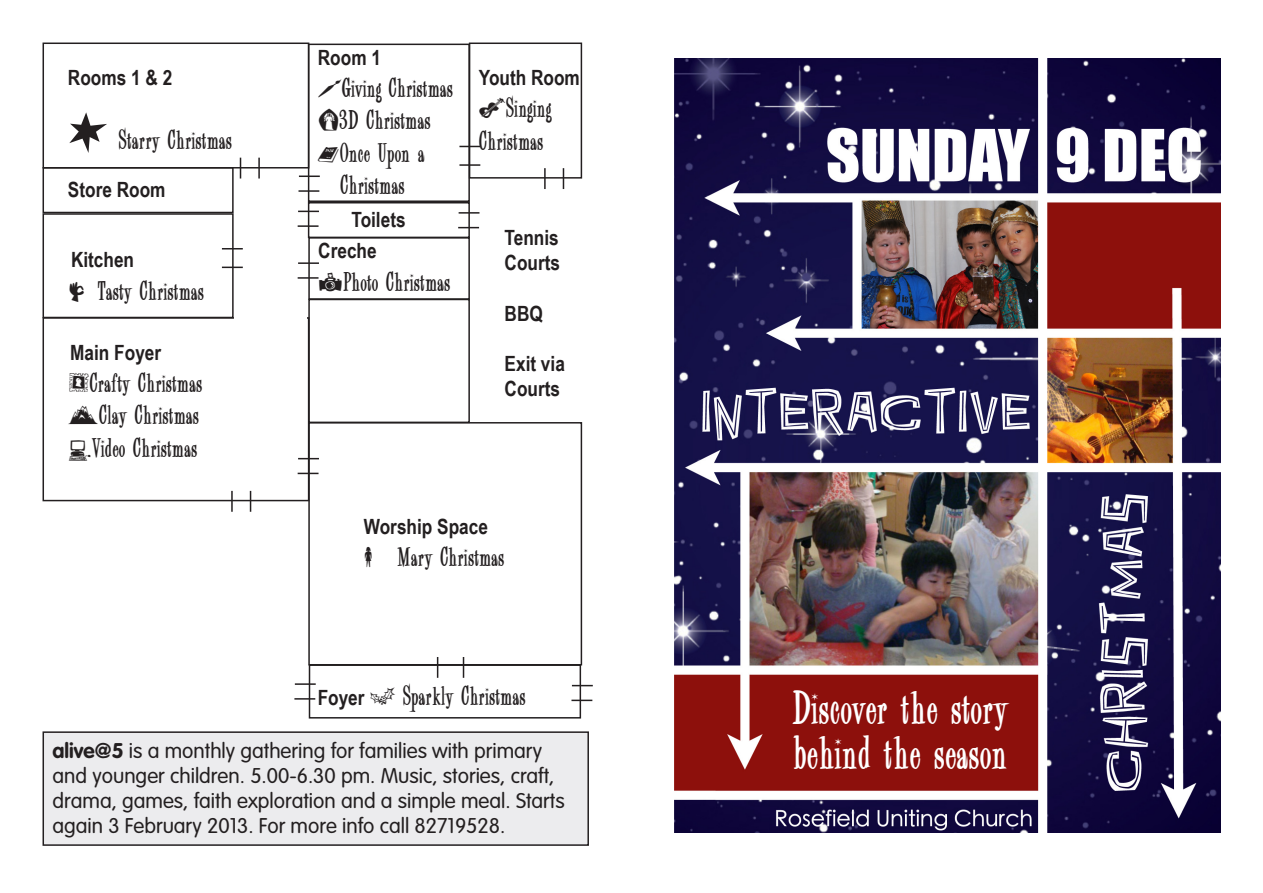
<style>
.page{position:relative;width:1263px;height:893px;background:#fff}
.page>*{position:absolute;margin:0;border:0;box-sizing:border-box;transform-origin:0 0}
.t1{font:48px/45px "Big Flirt";color:#fff}
.Activity_Title{font:27px/32.4px "Big Flirt";color:#231f20;text-align:center}
.t2{font:300 21px/25.2px "VAG Rounded";color:#231f20}
.Room_Titles{font:700 21px "Arial Narrow";color:#231f20}
.s1{font-family:"Speed Bump Pi Left";font-size:54px}
.s2{font-family:"Speed Bump Pi Left"}
.s3{font-family:"Speed Bump Pi Right"}
.s4{font-family:"Arial Narrow";font-weight:700;font-size:21px}
.s5{font-weight:700}
</style>
<div class="page">
<img style="left:674px;top:59px;width:546px;height:773px">
<div style="left:43px;top:732px;width:545px;height:113px;background:#ececee"></div>
<div style="left:43px;top:731px;width:546px;height:115px;border:2px solid #231f20"></div>
<div style="left:308px;top:422px;width:274px;height:243px;border:2px solid #231f20"></div>
<div style="left:43px;top:317px;width:266px;height:184px;border:2px solid #231f20"></div>
<div style="left:43px;top:213px;width:191px;height:105px;border:2px solid #231f20"></div>
<div style="left:43px;top:43px;width:266px;height:126px;border:2px solid #231f20"></div>
<div style="left:308px;top:237px;width:162px;height:63px;border:2px solid #231f20"></div>
<div style="left:308px;top:202px;width:162px;height:36px;border:2px solid #231f20"></div>
<div style="left:43px;top:167px;width:191px;height:46px;border:2px solid #231f20"></div>
<div style="left:308px;top:44px;width:162px;height:158px;border:2px solid #231f20"></div>
<div style="left:469px;top:43px;width:113px;height:136px;border:2px solid #231f20"></div>
<div style="left:309px;top:664px;width:272px;height:54px;border:2px solid #231f20"></div>
<svg style="left:463px;top:657px;width:1px;height:21px"></svg>
<svg style="left:437px;top:657px;width:1px;height:21px"></svg>
<svg style="left:222px;top:248px;width:21px;height:1px"></svg>
<svg style="left:222px;top:267px;width:21px;height:1px"></svg>
<div style="left:308px;top:299px;width:162px;height:124px;border:2px solid #231f20"></div>
<svg style="left:299px;top:176px;width:21px;height:1px"></svg>
<svg style="left:459px;top:146px;width:21px;height:1px"></svg>
<hr style="left:459px;top:164px;width:21px;height:2px;background:#231f20">
<svg style="left:240px;top:158px;width:1px;height:21px"></svg>
<hr style="left:258px;top:158px;width:2px;height:21px;background:#231f20">
<hr style="left:544px;top:168px;width:2px;height:21px;background:#231f20">
<svg style="left:563px;top:168px;width:1px;height:21px"></svg>
<hr style="left:298px;top:190px;width:21px;height:2px;background:#231f20">
<svg style="left:298px;top:211px;width:21px;height:1px"></svg>
<hr style="left:298px;top:225px;width:21px;height:2px;background:#231f20">
<hr style="left:298px;top:262px;width:21px;height:2px;background:#231f20">
<hr style="left:298px;top:277px;width:21px;height:2px;background:#231f20">
<svg style="left:298px;top:458px;width:21px;height:1px"></svg>
<svg style="left:298px;top:473px;width:21px;height:1px"></svg>
<hr style="left:231px;top:491px;width:2px;height:21px;background:#231f20">
<svg style="left:250px;top:491px;width:1px;height:21px"></svg>
<hr style="left:459px;top:212px;width:20px;height:2px;background:#231f20">
<svg style="left:458px;top:227px;width:21px;height:1px"></svg>
<div style="left:234px;top:307px;width:73px;height:34px;background:#fff"></div>
<hr style="left:295px;top:683px;width:21px;height:2px;background:#231f20">
<hr style="left:294px;top:698px;width:21px;height:2px;background:#231f20">
<svg style="left:572px;top:685px;width:21px;height:1px"></svg>
<svg style="left:571px;top:700px;width:21px;height:1px"></svg>
<p class="Room_Titles" style="left:68px;top:61px;width:106px">Rooms 1 &amp; 2</p>
<p class="Activity_Title" style="left:68px;top:126px;width:165px"><span class="s1">*</span> Starry Christmas</p>
<p class="Room_Titles" style="left:68px;top:173px;width:99px">Store Room</p>
<p class="Room_Titles" style="left:71px;top:244px;width:65px">Kitchen</p>
<p class="Activity_Title" style="left:69px;top:276px;width:137px"><span class="s2">Ø</span> Tasty Christmas</p>
<p class="Room_Titles" style="left:70px;top:336px;width:92px">Main Foyer</p>
<p class="Activity_Title" style="left:68px;top:368px;width:136px"><span class="s2">:</span>Crafty Christmas</p>
<p class="Activity_Title" style="left:68px;top:401px;width:132px"><span class="s2">ú</span>Clay Christmas</p>
<p class="Activity_Title" style="left:68px;top:433px;width:131px"><span class="s2">»</span>Video Christmas</p>
<p class="Room_Titles" style="left:318px;top:41px;width:65px">Room 1</p>
<p class="Activity_Title" style="left:318px;top:73px;width:137px"><span class="s2">P</span>Giving Christmas</p>
<p class="Activity_Title" style="left:318px;top:106px;width:114px"><span class="s2">ô</span>3D Christmas</p>
<p class="Activity_Title" style="left:318px;top:138px;width:108px"><span class="s2">b</span>Once Upon a<br>Christmas</p>
<p class="Room_Titles" style="left:351px;top:204px;width:56px">Toilets</p>
<p class="Room_Titles" style="left:318px;top:235px;width:60px">Creche</p>
<p class="Activity_Title" style="left:318px;top:267px;width:134px"><span class="s3">û</span>Photo Christmas</p>
<p class="Room_Titles" style="left:479px;top:62px;width:103px">Youth Room</p>
<p class="Activity_Title" style="left:479px;top:94px;width:74px;text-align:left"><span class="s2">æ</span>Singing<br>Christmas</p>
<p class="Room_Titles" style="left:505px;top:222px;width:56px">Tennis</p>
<p class="Room_Titles" style="left:505px;top:247px;width:57px">Courts</p>
<p class="Room_Titles" style="left:505px;top:297px;width:40px">BBQ</p>
<p class="Room_Titles" style="left:505px;top:348px;width:62px">Exit via</p>
<p class="Room_Titles" style="left:505px;top:373px;width:57px">Courts</p>
<p class="Room_Titles" style="left:364px;top:510px;width:126px">Worship Space</p>
<p class="Activity_Title" style="left:364px;top:543px;width:142px"><span class="s2">,</span> Mary Christmas</p>
<p class="Activity_Title" style="left:318px;top:682px;width:210px"><span class="s4">Foyer</span> <span class="s2">Ç</span> Sparkly Christmas</p>
<p class="t2" style="left:53px;top:738px;width:514px"><span class="s5">alive@5</span> is a monthly gathering for families with primary and younger children. 5.00-6.30 pm. Music, stories, craft, drama, games, faith exploration and a simple meal. Starts again 3 February 2013. For more info call 82719528.</p>
<p class="t1" style="left:792px;top:688px;width:218px">Discover the story behind the season</p>
</div>
